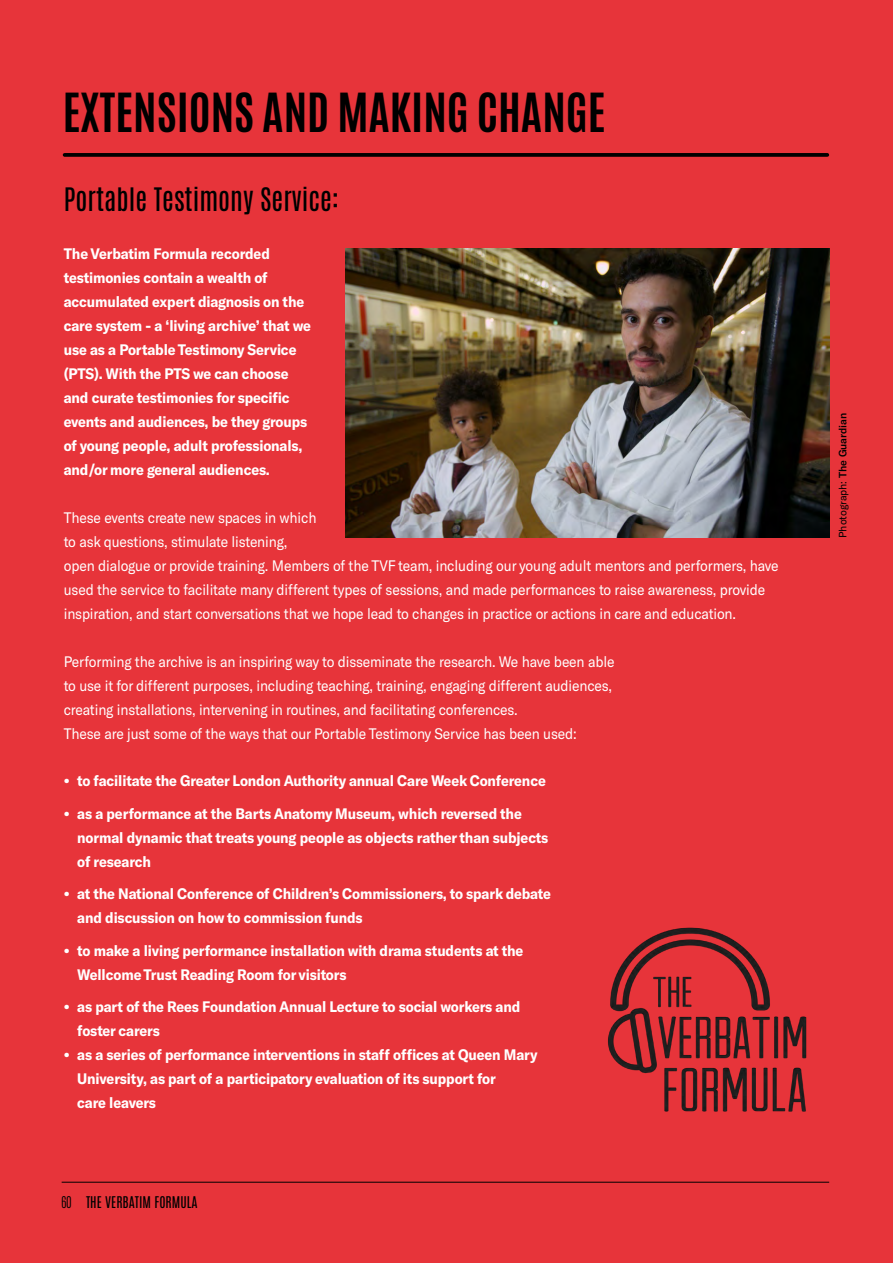
<style>
.page{position:relative;width:893px;height:1263px;background:#e7343a}
.page>*{position:absolute;margin:0;border:0;box-sizing:border-box;transform-origin:0 0}
.t1{font:700 45px "Antonio";color:#000}
.t2{font:27px "Antonio";color:#000}
.t3{font:700 15px/24px "GT America";letter-spacing:-.01em;color:#fff;scale:.93 1}
.t4{font:15px/24px "GT America";letter-spacing:-.01em;color:#fff;scale:.93 1}
.t5{font:13.5px "Antonio";color:#000}
.t6{font:10.5px "GT America";letter-spacing:-.01em;color:#000}
.s1{font-weight:900}
.s2{font-weight:300}
.s3{font-weight:500}
</style>
<div class="page">
<hr style="left:62px;top:1182px;width:767px;height:1px;background:#000">
<svg style="left:65px;top:153px;width:762px;height:4px;background:#0d0303"></svg>
<img style="left:346px;top:248px;width:483px;height:290px">
<img style="left:607px;top:927px;width:200px;height:185px">
<h1 class="t1" style="left:63px;top:79px;width:544px">EXTENSIONS AND MAKING CHANGE</h1>
<h2 class="t2" style="left:64px;top:179px;width:277px">Portable Testimony Service:</h2>
<p class="t3" style="left:64px;top:241px;width:267px">The Verbatim Formula recorded testimonies contain a wealth of accumulated expert diagnosis on the care system - a ‘living archive’ that we use as a Portable Testimony Service (PTS). With the PTS we can choose and curate testimonies for specific events and audiences, be they groups of young people, adult professionals, and/or more general audiences.</p>
<p class="t4" style="left:64px;top:506px;width:770px">These events create new spaces in which<br>to ask questions, stimulate listening,<br>open dialogue or provide training. Members of the TVF team, including our young adult mentors and performers, have used the service to facilitate many different types of sessions, and made performances to raise awareness, provide inspiration, and start conversations that we hope lead to changes in practice or actions in care and education.</p>
<p class="t4" style="left:64px;top:650px;width:594px">Performing the archive is an inspiring way to disseminate the research. We have been able to use it for different purposes, including teaching, training, engaging different audiences, creating installations, intervening in routines, and facilitating conferences.<br>These are just some of the ways that our Portable Testimony Service has been used:</p>
<p class="t3" style="left:64px;top:768px;width:520px"><span class="s1">•</span> to facilitate the Greater London Authority annual Care Week Conference</p>
<p class="t3" style="left:77px;top:801px;width:508px;text-indent:-14px"><span class="s1">•</span> as a performance at the Barts Anatomy Museum, which reversed the normal dynamic that treats young people as objects rather than subjects of research</p>
<p class="t3" style="left:77px;top:881px;width:511px;text-indent:-14px"><span class="s1">•</span> at the National Conference of Children’s Commissioners, to spark debate and discussion on how to commission funds</p>
<p class="t3" style="left:77px;top:938px;width:481px;text-indent:-14px"><span class="s1">•</span> to make a living performance installation with drama students at the<br>Wellcome Trust Reading Room for visitors</p>
<p class="t3" style="left:77px;top:994px;width:478px;text-indent:-14px"><span class="s1">•</span> as part of the Rees Foundation Annual Lecture to social workers and foster carers</p>
<p class="t3" style="left:77px;top:1042px;width:497px;text-indent:-14px"><span class="s1">•</span> as a series of performance interventions in staff offices at Queen Mary<br>University, as part of a participatory evaluation of its support for<br>care leavers</p>
<p class="t5" style="left:62px;top:1192px;width:137px"><span class="s2">60</span> THE VERBATIM FORMULA</p>
<p class="t6" style="left:836px;top:538px;width:127px;rotate:-90deg">Photograph: <span class="s3">The Guardian</span></p>
</div>
